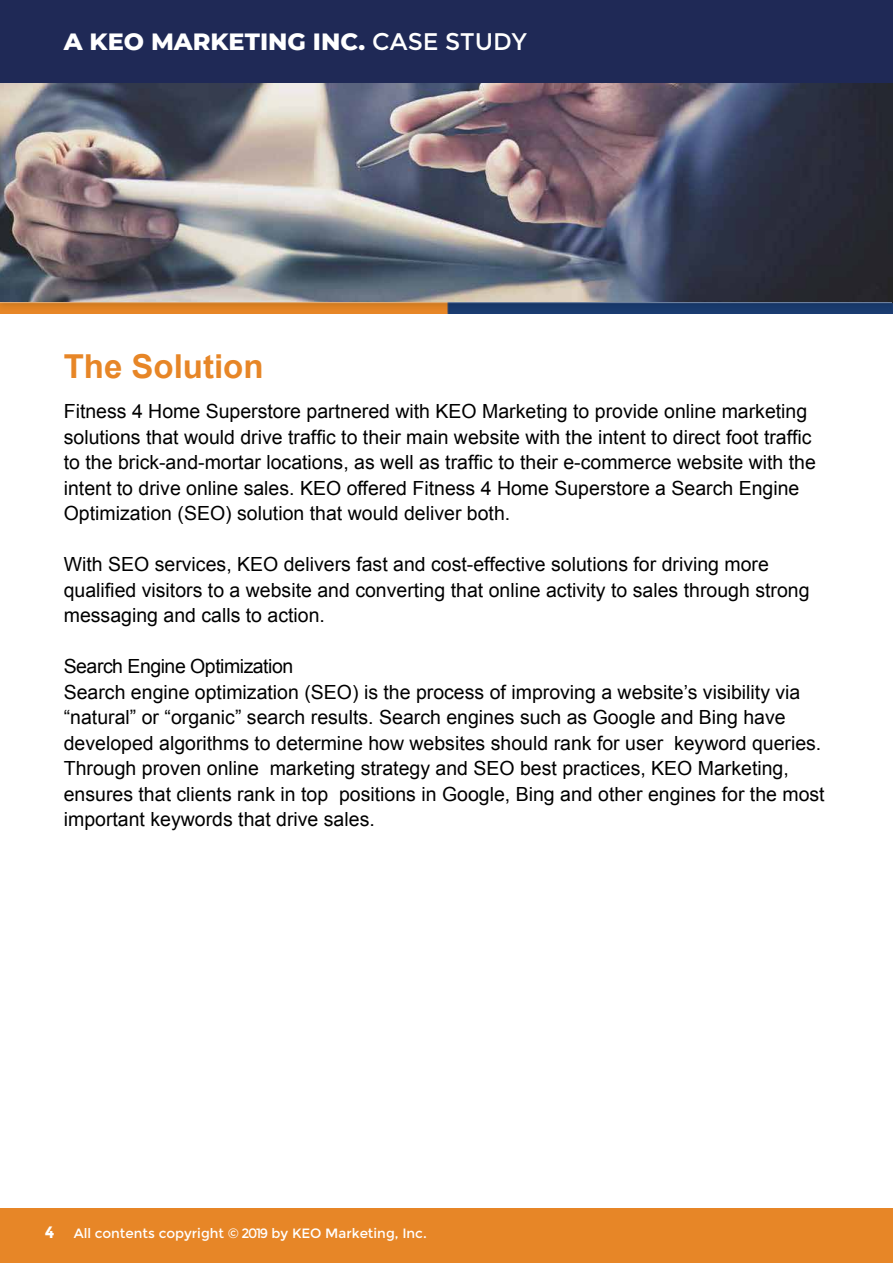
<style>
.page{position:relative;width:893px;height:1263px;background:#fff}
.page>*{position:absolute;margin:0;border:0;box-sizing:border-box;transform-origin:0 0}
.t1{font:700 33px "Arial";color:#e78627}
.t2{font:800 24px "Montserrat";color:#fff}
.t3{font:19.5px/25.5px "Arial";color:#000}
.t4{font:13.5px "Montserrat";color:#fff}
.s1{font-weight:400}
.s2{font-weight:700;font-size:16.5px}
.s3{color:#e78627}
</style>
<div class="page">
<div style="left:0;top:1208px;width:893px;height:55px;background:#e78627"></div>
<img style="left:0;top:83px;width:893px;height:220px">
<div style="left:0;top:0;width:893px;height:83px;background:#1f2956"></div>
<img style="left:0;top:303px;width:891px;height:10px">
<p class="t2" style="left:64px;top:24px;width:465px">A KEO MARKETING INC. <span class="s1">CASE STUDY</span></p>
<h1 class="t1" style="left:64px;top:344px;width:201px">The Solution</h1>
<p class="t3" style="left:64px;top:399px;width:754px">Fitness 4 Home Superstore partnered with KEO Marketing to provide online marketing solutions that would drive traffic to their main website with the intent to direct foot traffic to the brick-and-mortar locations, as well as traffic to their e-commerce website with the intent to drive online sales. KEO offered Fitness 4 Home Superstore a Search Engine Optimization (SEO) solution that would deliver both.</p>
<p class="t3" style="left:64px;top:552px;width:747px">With SEO services, KEO delivers fast and cost-effective solutions for driving more qualified visitors to a website and converting that online activity to sales through strong messaging and calls to action.</p>
<p class="t3" style="left:64px;top:654px;width:762px">Search Engine Optimization<br>Search engine optimization (SEO) is the process of improving a website’s visibility via “natural” or “organic” search results. Search engines such as Google and Bing have developed algorithms to determine how websites should rank for user keyword queries.<br>Through proven online marketing strategy and SEO best practices, KEO Marketing, ensures that clients rank in top positions in Google, Bing and other engines for the most important keywords that drive sales.</p>
<p class="t4" style="left:45px;top:1225px;width:383px"><span class="s2">4</span> <span class="s3">|</span> All contents copyright © 2019 by KEO Marketing, Inc.</p>
</div>
